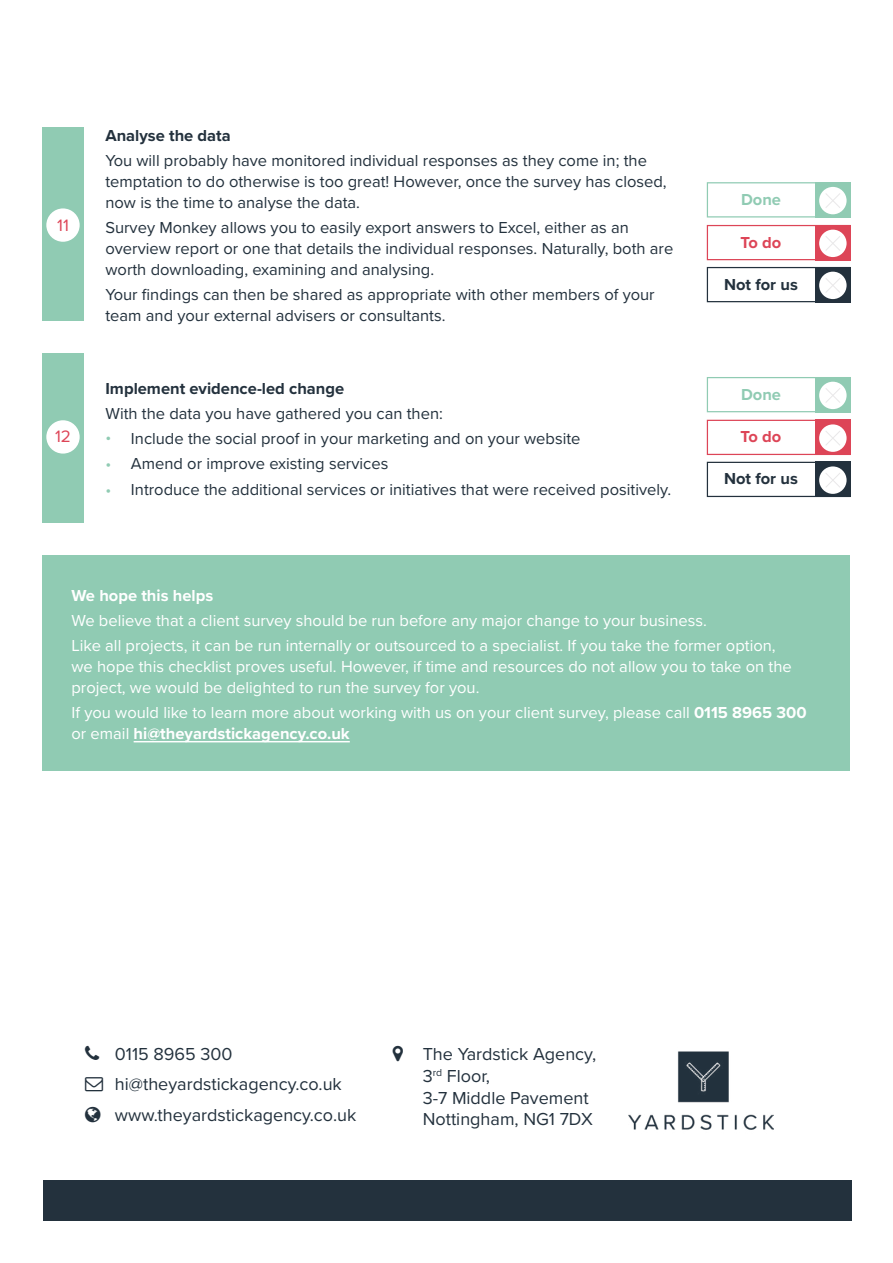
<style>
.page{position:relative;width:893px;height:1263px;background:#fff}
.page>*{position:absolute;margin:0;border:0;box-sizing:border-box;transform-origin:0 0}
.t1{font:18px/21.6px "Proxima Nova";color:#23313d}
.t2{font:17.1px "Proxima Nova";color:#dd4557}
.t3{font:16.5px/21px "Proxima Nova";color:#23313d}
.t4{font:16.5px/21px "Proxima Nova";color:#fff}
.t5{font:700 16.5px "Proxima Nova";color:#23313d}
.t6{font:700 16.5px "Proxima Nova";color:#fff}
.t7{font:700 16.5px "Proxima Nova";color:#90cbb3}
.t8{font:700 16.5px "Proxima Nova";letter-spacing:-.05em;color:#dd4557}
.s1{color:#90cbb3}
.s2{font-weight:700}
</style>
<div class="page">
<div style="left:815px;top:182px;width:35px;height:35px;background:#90cbb3"></div>
<div style="left:819px;top:187px;width:28px;height:27px;background:#fff;border-radius:50%"></div>
<svg style="left:826px;top:193px;width:14px;height:15px"></svg>
<div style="left:815px;top:225px;width:35px;height:35px;background:#dd4557"></div>
<div style="left:819px;top:230px;width:28px;height:27px;background:#fff;border-radius:50%"></div>
<svg style="left:826px;top:236px;width:14px;height:15px"></svg>
<div style="left:815px;top:267px;width:35px;height:35px;background:#23313d"></div>
<div style="left:819px;top:272px;width:28px;height:27px;background:#fff;border-radius:50%"></div>
<svg style="left:826px;top:278px;width:14px;height:15px"></svg>
<div style="left:707px;top:267px;width:143px;height:35px;border:1px solid #23313d"></div>
<div style="left:707px;top:225px;width:143px;height:35px;border:1px solid #dd4557"></div>
<div style="left:707px;top:182px;width:143px;height:35px;border:1px solid #90cbb3"></div>
<div style="left:815px;top:377px;width:35px;height:35px;background:#90cbb3"></div>
<div style="left:819px;top:382px;width:28px;height:27px;background:#fff;border-radius:50%"></div>
<svg style="left:826px;top:388px;width:14px;height:15px"></svg>
<div style="left:815px;top:420px;width:35px;height:35px;background:#dd4557"></div>
<div style="left:819px;top:424px;width:28px;height:28px;background:#fff;border-radius:50%"></div>
<svg style="left:826px;top:431px;width:14px;height:14px"></svg>
<div style="left:815px;top:462px;width:35px;height:35px;background:#23313d"></div>
<div style="left:819px;top:466px;width:28px;height:28px;background:#fff;border-radius:50%"></div>
<svg style="left:826px;top:473px;width:14px;height:14px"></svg>
<div style="left:707px;top:462px;width:143px;height:35px;border:1px solid #23313d"></div>
<div style="left:707px;top:420px;width:143px;height:35px;border:1px solid #dd4557"></div>
<div style="left:707px;top:377px;width:143px;height:35px;border:1px solid #90cbb3"></div>
<div style="left:43px;top:128px;width:41px;height:193px;background:#90cbb3"></div>
<div style="left:46px;top:208px;width:34px;height:34px;background:#fff;border-radius:50%"></div>
<div style="left:43px;top:353px;width:41px;height:170px;background:#90cbb3"></div>
<div style="left:46px;top:420px;width:34px;height:34px;background:#fff;border-radius:50%"></div>
<div style="left:42px;top:555px;width:808px;height:216px;background:#90cbb3"></div>
<hr style="left:134px;top:741px;width:216px;height:1px;background:#fff">
<div style="left:43px;top:1180px;width:808px;height:40px;background:#23313d"></div>
<img style="left:628px;top:1051px;width:145px;height:79px">
<p class="t2" style="left:57px;top:212px;width:13px">11</p>
<p class="t2" style="left:55px;top:424px;width:17px">12</p>
<p class="t5" style="left:105px;top:123px;width:127px">Analyse the data</p>
<p class="t3" style="left:105px;top:149px;width:563px">You will probably have monitored individual responses as they come in; the temptation to do otherwise is too great! However, once the survey has closed, now is the time to analyse the data.</p>
<p class="t3" style="left:105px;top:216px;width:569px">Survey Monkey allows you to easily export answers to Excel, either as an overview report or one that details the individual responses. Naturally, both are worth downloading, examining and analysing.</p>
<p class="t3" style="left:105px;top:284px;width:551px">Your findings can then be shared as appropriate with other members of your team and your external advisers or consultants.</p>
<p class="t5" style="left:105px;top:376px;width:240px">Implement evidence-led change</p>
<p class="t3" style="left:105px;top:402px;width:339px">With the data you have gathered you can then:</p>
<p class="t3" style="left:105px;top:427px;width:477px"><span class="s1">•</span> Include the social proof in your marketing and on your website</p>
<p class="t3" style="left:105px;top:453px;width:284px"><span class="s1">•</span> Amend or improve existing services</p>
<p class="t3" style="left:105px;top:478px;width:567px"><span class="s1">•</span> Introduce the additional services or initiatives that were received positively.</p>
<p class="t7" style="left:741px;top:188px;width:41px">Done</p>
<p class="t8" style="left:741px;top:230px;width:42px">To do</p>
<p class="t5" style="left:724px;top:272px;width:75px">Not for us</p>
<p class="t7" style="left:741px;top:382px;width:41px">Done</p>
<p class="t8" style="left:741px;top:425px;width:42px">To do</p>
<p class="t5" style="left:724px;top:467px;width:75px">Not for us</p>
<p class="t6" style="left:72px;top:583px;width:143px">We hope this helps</p>
<p class="t4" style="left:72px;top:607px;width:706px;line-height:25.2px">We believe that a client survey should be run before any major change to your business.<br>Like all projects, it can be run internally or outsourced to a specialist. If you take the former option,</p>
<p class="t4" style="left:72px;top:655px;width:722px">we hope this checklist proves useful. However, if time and resources do not allow you to take on the project, we would be delighted to run the survey for you.</p>
<p class="t4" style="left:72px;top:702px;width:737px">If you would like to learn more about working with us on your client survey, please call <span class="s2">0115 8965 300 </span>or email <span class="s2">hi@theyardstickagency.co.uk</span></p>
<p class="t1" style="left:115px;top:1038px;width:243px;line-height:30.2px">0115 8965 300 hi@theyardstickagency.co.uk www.theyardstickagency.co.uk</p>
<p class="t1" style="left:423px;top:1043px;width:175px">The Yardstick Agency,<br>3<sup>rd</sup> Floor,<br>3-7 Middle Pavement<br>Nottingham, NG1 7DX</p>
</div>
